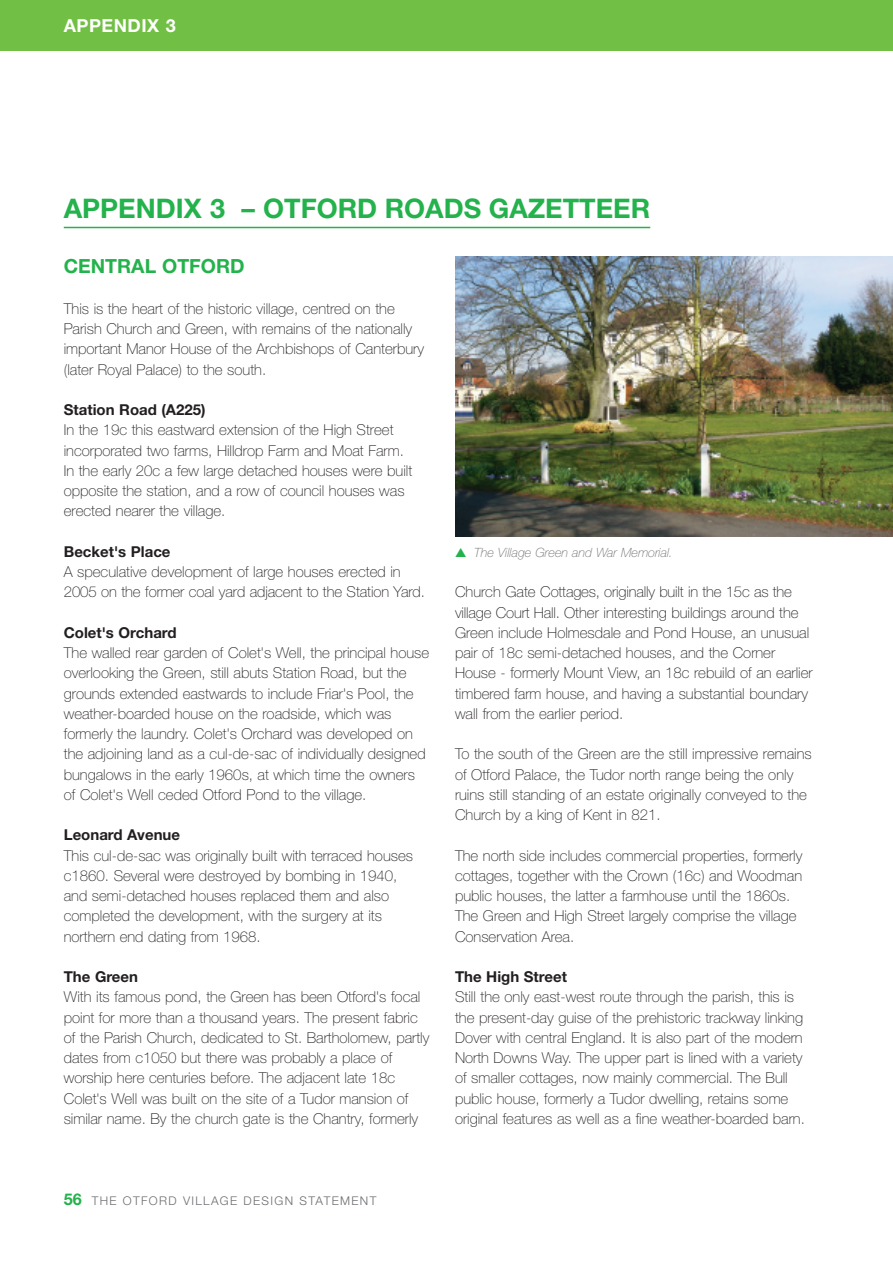
<style>
.page{position:relative;width:893px;height:1263px;background:#fff}
.page>*{position:absolute;margin:0;border:0;box-sizing:border-box;transform-origin:0 0}
.t1{font:700 27px "Helvetica Neue";color:#23b24b}
.t2{font:700 19.5px "Helvetica Neue";color:#23b24b}
.t3{font:700 18px "Helvetica Neue";letter-spacing:.03em;color:#fff}
.t4{font:100 15px/20.2px "Helvetica Neue";color:#231f20}
.t5{font:700 15px "Helvetica Neue";color:#231f20}
.t6{font:italic 100 12.75px "Helvetica Neue";color:#6c6d70}
.t7{font:300 12px "Helvetica Neue";letter-spacing:.11em;color:#6c6d70}
.s1{color:#23b24b}
.s2{font-weight:700;font-size:16.2px;color:#23b24b}
</style>
<div class="page">
<div style="left:0;top:0;width:893px;height:51px;background:#71bf44"></div>
<hr style="left:64px;top:227px;width:586px;height:1px;background:#23b24b">
<img style="left:455px;top:257px;width:438px;height:279px">
<p class="t3" style="left:64px;top:19px;width:114px">APPENDIX 3</p>
<h1 class="t1" style="left:64px;top:199px;width:588px">APPENDIX 3 – OTFORD ROADS GAZETTEER</h1>
<h2 class="t2" style="left:64px;top:259px;width:182px">CENTRAL OTFORD</h2>
<p class="t4" style="left:64px;top:300px;width:362px">This is the heart of the historic village, centred on the Parish Church and Green, with remains of the nationally important Manor House of the Archbishops of Canterbury (later Royal Palace) to the south.</p>
<p class="t5" style="left:64px;top:404px;width:143px">Station Road (A225)</p>
<p class="t4" style="left:64px;top:421px;width:350px">In the 19c this eastward extension of the High Street incorporated two farms, Hilldrop Farm and Moat Farm.<br>In the early 20c a few large detached houses were built opposite the station, and a row of council houses was erected nearer the village.</p>
<p class="t5" style="left:64px;top:546px;width:108px">Becket's Place</p>
<p class="t4" style="left:64px;top:563px;width:363px">A speculative development of large houses erected in<br>2005 on the former coal yard adjacent to the Station Yard.</p>
<p class="t5" style="left:64px;top:627px;width:114px">Colet's Orchard</p>
<p class="t4" style="left:64px;top:644px;width:367px">The walled rear garden of Colet's Well, the principal house overlooking the Green, still abuts Station Road, but the grounds extended eastwards to include Friar's Pool, the weather-boarded house on the roadside, which was formerly the laundry. Colet's Orchard was developed on the adjoining land as a cul-de-sac of individually designed bungalows in the early 1960s, at which time the owners of Colet's Well ceded Otford Pond to the village.</p>
<p class="t5" style="left:64px;top:830px;width:118px">Leonard Avenue</p>
<p class="t4" style="left:64px;top:846px;width:351px">This cul-de-sac was originally built with terraced houses c1860. Several were destroyed by bombing in 1940, and semi-detached houses replaced them and also completed the development, with the surgery at its northern end dating from 1968.</p>
<p class="t5" style="left:64px;top:971px;width:76px">The Green</p>
<p class="t4" style="left:64px;top:988px;width:367px">With its famous pond, the Green has been Otford's focal point for more than a thousand years. The present fabric of the Parish Church, dedicated to St. Bartholomew, partly dates from c1050 but there was probably a place of worship here centuries before. The adjacent late 18c Colet's Well was built on the site of a Tudor mansion of similar name. By the church gate is the Chantry, formerly</p>
<p class="t6" style="left:455px;top:548px;width:219px"><span class="s1">▲</span> The Village Green and War Memorial.</p>
<p class="t4" style="left:455px;top:583px;width:359px">Church Gate Cottages, originally built in the 15c as the village Court Hall. Other interesting buildings around the Green include Holmesdale and Pond House, an unusual pair of 18c semi-detached houses, and the Corner House - formerly Mount View, an 18c rebuild of an earlier timbered farm house, and having a substantial boundary wall from the earlier period.</p>
<p class="t4" style="left:455px;top:745px;width:358px">To the south of the Green are the still impressive remains of Otford Palace, the Tudor north range being the only ruins still standing of an estate originally conveyed to the Church by a king of Kent in 821.</p>
<p class="t4" style="left:455px;top:846px;width:349px">The north side includes commercial properties, formerly cottages, together with the Crown (16c) and Woodman public houses, the latter a farmhouse until the 1860s.<br>The Green and High Street largely comprise the village Conservation Area.</p>
<p class="t5" style="left:455px;top:971px;width:113px">The High Street</p>
<p class="t4" style="left:455px;top:988px;width:351px">Still the only east-west route through the parish, this is the present-day guise of the prehistoric trackway linking Dover with central England. It is also part of the modern North Downs Way. The upper part is lined with a variety of smaller cottages, now mainly commercial. The Bull public house, formerly a Tudor dwelling, retains some original features as well as a fine weather-boarded barn.</p>
<p class="t7" style="left:64px;top:1196px;width:314px"><span class="s2">56</span> THE OTFORD VILLAGE DESIGN STATEMENT</p>
</div>
